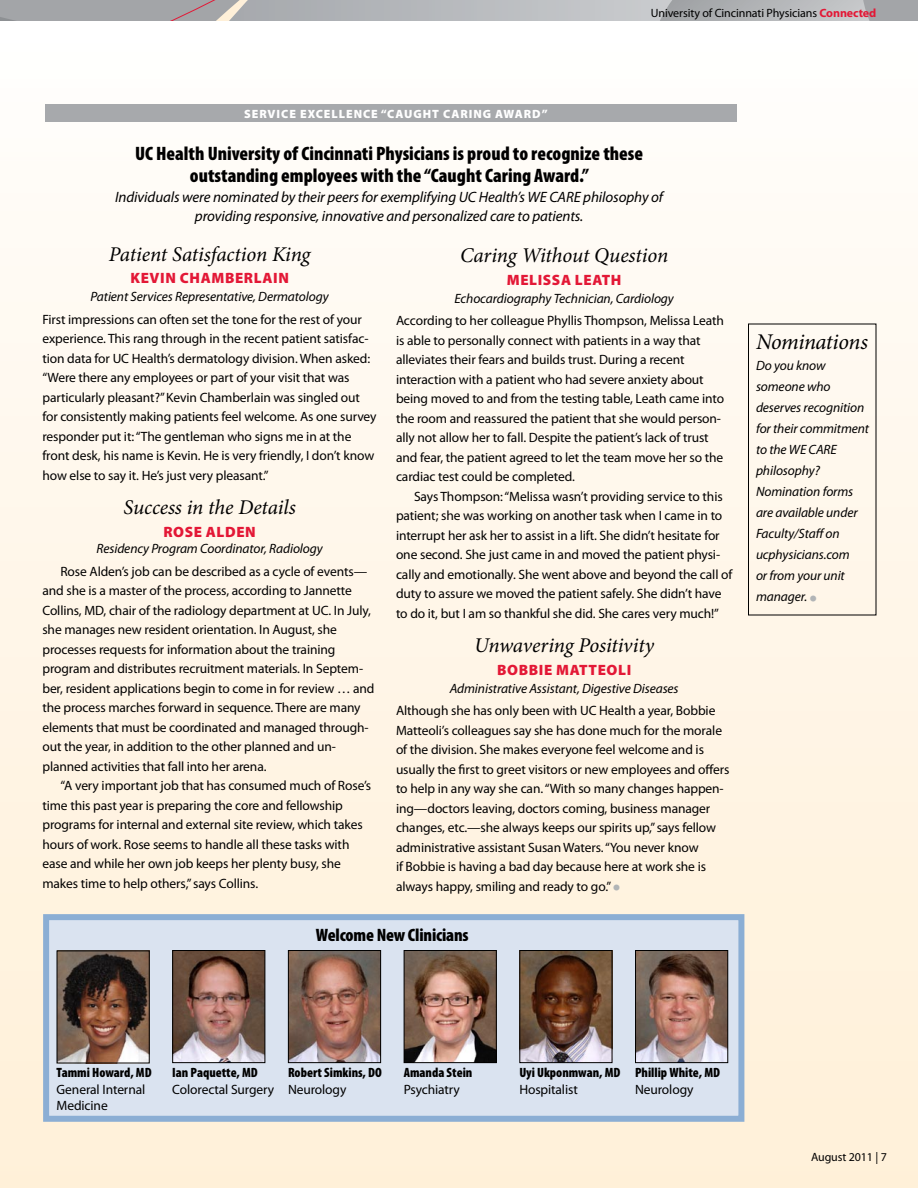
<style>
.page{position:relative;width:918px;height:1188px;background:#fff}
.page>*{position:absolute;margin:0;border:0;box-sizing:border-box;transform-origin:0 0}
.t1{font:italic 22.5px "Minion Pro";letter-spacing:-.02em;color:#000}
.t2{font:italic 21px "Minion Pro";letter-spacing:-.01em;color:#000}
.t3{font:900 condensed 19.5px/22.5px "Myriad Pro";color:#000;text-align:center}
.t4{font:900 condensed 18px "Myriad Pro";letter-spacing:-.01em;color:#000}
.t5{font:italic 15px/19.5px "Myriad Pro";letter-spacing:-.01em;color:#000;text-align:center}
.t6{font:900 15px "Myriad Pro";letter-spacing:.04em;color:#e31836}
.t7{font:13.5px/19.5px "Myriad Pro";letter-spacing:-.01em;color:#000}
.t8{font:italic 13.5px/21px "Myriad Pro";letter-spacing:-.01em;color:#000}
.t9{font:900 condensed 13.5px "Myriad Pro";color:#000}
.t10{font:12px "Myriad Pro";letter-spacing:-.01em;color:#000}
.t11{font:900 12px "Myriad Pro";letter-spacing:.08em;color:#fff}
.s1{font-weight:700;color:#e31836}
.s2{font-weight:900;font-size:21px;color:#b1b4b6}
.s3{font-weight:900;font-style:normal;font-size:21px;color:#b1b4b6}
</style>
<div class="page">
<div style="left:0;top:0;width:918px;height:1188px;background:linear-gradient(to bottom,#fffefd,#ffefd7)"></div>
<svg style="left:0;top:0;width:918px;height:21px;background:#b1b2b5"></svg>
<div style="left:46px;top:917px;width:695px;height:202px;background:#dae3f0"></div>
<div style="left:43px;top:914px;width:701px;height:208px;border:6px solid #8baed4"></div>
<img style="left:174px;top:952px;width:89px;height:109px">
<div style="left:172px;top:950px;width:93px;height:113px;border:1px solid #000"></div>
<img style="left:290px;top:952px;width:89px;height:109px">
<div style="left:288px;top:950px;width:93px;height:113px;border:1px solid #000"></div>
<img style="left:59px;top:953px;width:89px;height:108px">
<div style="left:57px;top:951px;width:93px;height:112px;border:1px solid #000"></div>
<img style="left:406px;top:952px;width:89px;height:109px">
<div style="left:404px;top:950px;width:93px;height:113px;border:1px solid #000"></div>
<img style="left:521px;top:952px;width:89px;height:109px">
<div style="left:519px;top:950px;width:93px;height:113px;border:1px solid #000"></div>
<img style="left:637px;top:952px;width:89px;height:109px">
<div style="left:635px;top:950px;width:93px;height:113px;border:1px solid #000"></div>
<div style="left:748px;top:324px;width:128px;height:291px;border:1px solid #000"></div>
<div style="left:45px;top:104px;width:692px;height:18px;background:#a7a9ac"></div>
<p class="t11" style="left:244px;top:106px;width:305px">SERVICE EXCELLENCE “CAUGHT CARING AWARD”</p>
<p class="t10" style="left:651px;top:5px;width:227px">University of Cincinnati Physicians <span class="s1">Connected</span></p>
<h3 class="t3" style="left:135px;top:141px;width:510px">UC Health University of Cincinnati Physicians is proud to recognize these outstanding employees with the “Caught Caring Award.”</h3>
<p class="t5" style="left:115px;top:187px;width:549px">Individuals were nominated by their peers for exemplifying UC Health’s WE CARE philosophy of providing responsive, innovative and personalized care to patients.</p>
<h2 class="t2" style="left:109px;top:240px;width:203px">Patient Satisfaction King</h2>
<p class="t6" style="left:130px;top:268px;width:160px">KEVIN CHAMBERLAIN</p>
<p class="t8" style="left:90px;top:286px;width:240px">Patient Services Representative, Dermatology</p>
<p class="t7" style="left:42px;top:309px;width:336px">First impressions can often set the tone for the rest of your experience. This rang through in the recent patient satisfac&shy;tion data for UC Health’s dermatology division. When asked: “Were there any employees or part of your visit that was particularly pleasant?” Kevin Chamberlain was singled out for consistently making patients feel welcome. As one survey responder put it: “The gentleman who signs me in at the front desk, his name is Kevin. He is very friendly, I don’t know how else to say it. He’s just very pleasant.”</p>
<h2 class="t2" style="left:123px;top:493px;width:174px">Success in the Details</h2>
<p class="t6" style="left:163px;top:522px;width:94px">ROSE ALDEN</p>
<p class="t8" style="left:96px;top:538px;width:228px">Residency Program Coordinator, Radiology</p>
<p class="t7" style="left:42px;top:561px;width:334px;text-indent:18px">Rose Alden’s job can be described as a cycle of events— and she is a master of the process, according to Jannette Collins, MD, chair of the radiology department at UC. In July, she manages new resident orientation. In August, she processes requests for information about the training program and distributes recruitment materials. In Septem&shy;ber, resident applications begin to come in for review … and the process marches forward in sequence. There are many elements that must be coordinated and managed through&shy;out the year, in addition to the other planned and un&shy;planned activities that fall into her arena.</p>
<p class="t7" style="left:42px;top:776px;width:330px;text-indent:18px">“A very important job that has consumed much of Rose’s time this past year is preparing the core and fellowship programs for internal and external site review, which takes hours of work. Rose seems to handle all these tasks with ease and while her own job keeps her plenty busy, she makes time to help others,” says Collins.</p>
<h2 class="t2" style="left:460px;top:241px;width:210px">Caring Without Question</h2>
<p class="t6" style="left:507px;top:270px;width:116px">MELISSA LEATH</p>
<p class="t8" style="left:454px;top:287px;width:221px">Echocardiography Technician, Cardiology</p>
<p class="t7" style="left:396px;top:311px;width:330px">According to her colleague Phyllis Thompson, Melissa Leath is able to personally connect with patients in a way that alleviates their fears and builds trust. During a recent interaction with a patient who had severe anxiety about being moved to and from the testing table, Leath came into the room and reassured the patient that she would person&shy;ally not allow her to fall. Despite the patient’s lack of trust and fear, the patient agreed to let the team move her so the cardiac test could be completed.</p>
<p class="t7" style="left:396px;top:486px;width:338px;text-indent:18px">Says Thompson: “Melissa wasn’t providing service to this patient; she was working on another task when I came in to interrupt her ask her to assist in a lift. She didn’t hesitate for one second. She just came in and moved the patient physi&shy;cally and emotionally. She went above and beyond the call of duty to assure we moved the patient safely. She didn’t have to do it, but I am so thankful she did. She cares very much!”</p>
<h2 class="t2" style="left:474px;top:631px;width:181px">Unwavering Positivity</h2>
<p class="t6" style="left:497px;top:660px;width:136px">BOBBIE MATTEOLI</p>
<p class="t8" style="left:450px;top:677px;width:230px">Administrative Assistant, Digestive Diseases</p>
<p class="t7" style="left:396px;top:701px;width:335px">Although she has only been with UC Health a year, Bobbie Matteoli’s colleagues say she has done much for the morale of the division. She makes everyone feel welcome and is usually the first to greet visitors or new employees and offers to help in any way she can. “With so many changes happen&shy;ing—doctors leaving, doctors coming, business manager changes, etc.—she always keeps our spirits up,” says fellow administrative assistant Susan Waters. “You never know<br>if Bobbie is having a bad day because here at work she is always happy, smiling and ready to go.” <span class="s2">•</span></p>
<h3 class="t4" style="left:316px;top:924px;width:154px">Welcome New Clinicians</h3>
<h1 class="t1" style="left:756px;top:327px;width:113px">Nominations</h1>
<p class="t8" style="left:756px;top:355px;width:115px">Do you know someone who deserves recognition for their commitment to the WE CARE philosophy?<br>Nomination forms are available under<br>Faculty/Staff on ucphysicians.com<br>or from your unit manager. <span class="s3">•</span></p>
<p class="t9" style="left:57px;top:1064px;width:96px">Tammi Howard, MD</p>
<p class="t7" style="left:57px;top:1081px;width:90px;line-height:16.5px">General Internal<br>Medicine</p>
<p class="t9" style="left:172px;top:1064px;width:87px">Ian Paquette, MD</p>
<p class="t7" style="left:172px;top:1079px;width:103px">Colorectal Surgery</p>
<p class="t9" style="left:288px;top:1064px;width:95px">Robert Simkins, DO</p>
<p class="t7" style="left:288px;top:1079px;width:60px">Neurology</p>
<p class="t9" style="left:404px;top:1064px;width:70px">Amanda Stein</p>
<p class="t7" style="left:404px;top:1079px;width:58px">Psychiatry</p>
<p class="t9" style="left:519px;top:1064px;width:103px">Uyi Ukponmwan, MD</p>
<p class="t7" style="left:519px;top:1079px;width:60px">Hospitalist</p>
<p class="t9" style="left:635px;top:1064px;width:86px">Phillip White, MD</p>
<p class="t7" style="left:635px;top:1079px;width:60px">Neurology</p>
<p class="t10" style="left:811px;top:1150px;width:77px">August 2011 | 7</p>
</div>
